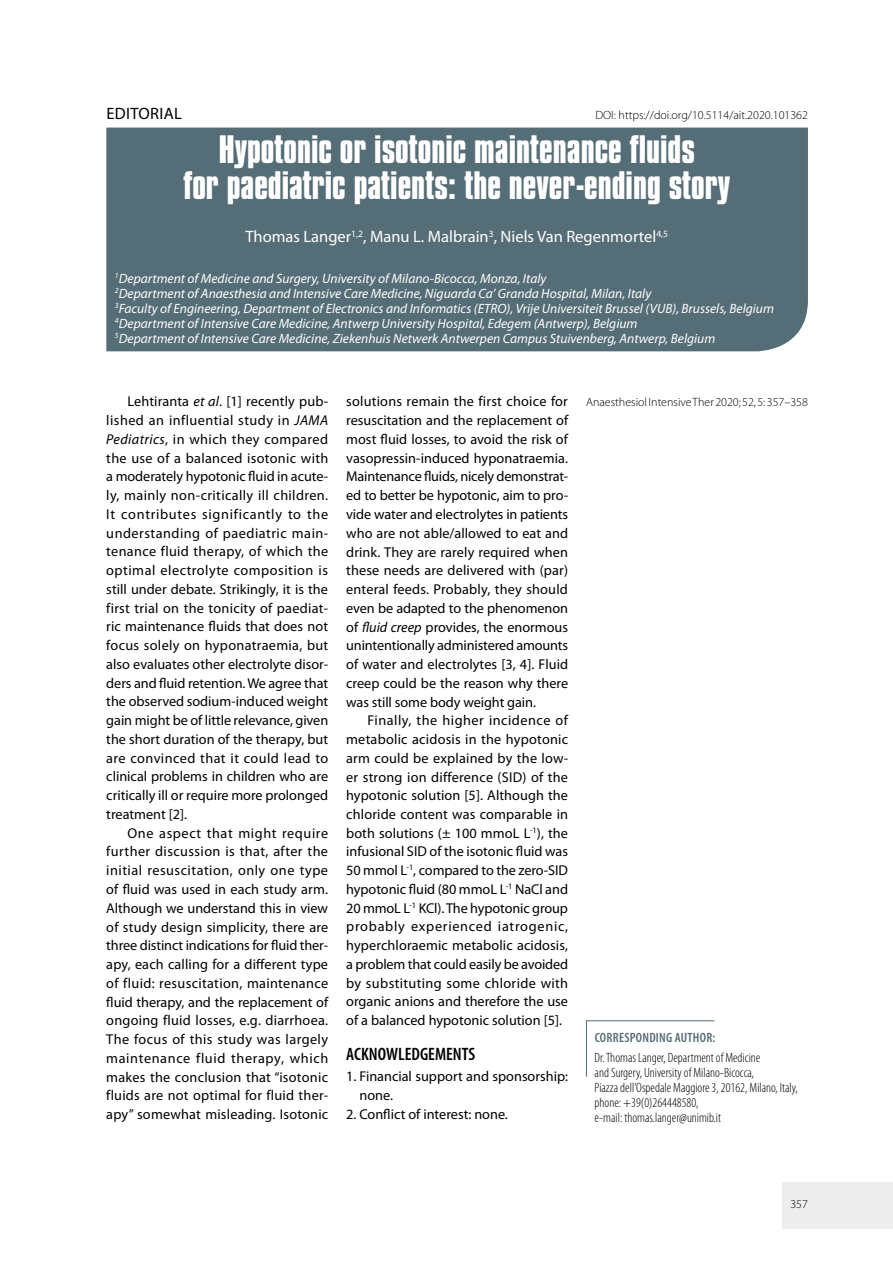
<style>
.page{position:relative;width:893px;height:1263px;background:#fff}
.page>*{position:absolute;margin:0;border:0;box-sizing:border-box;transform-origin:0 0}
.t1{font:700 33px/36px "Compacta PL";color:#fff;text-align:center}
.t2{font:600 condensed 18px "Myriad Pro";color:#000}
.t3{font:16.5px "Myriad Pro";color:#fff}
.t4{font:16.5px "Myriad Pro";letter-spacing:.02em;color:#000}
.t5{font:14.25px/18.8px "Myriad Pro";color:#000;text-align:justify}
.t6{font:italic 13.5px/15px "Myriad Pro";color:#fff}
.t7{font:300 condensed 13.5px/15px "Myriad Pro";color:#000}
.t8{font:600 condensed 13.5px "Myriad Pro";letter-spacing:.02em;color:#556d76}
.t9{font:300 12px "Myriad Pro";color:#000}
.s1{font-style:italic}
</style>
<div class="page">
<div style="left:782px;top:1182px;width:111px;height:47px;background:#ededed"></div>
<div style="left:106px;top:128px;width:702px;height:223px;background:#556d76"></div>
<svg style="left:586px;top:1020px;width:129px;height:57px"></svg>
<p class="t4" style="left:106px;top:103px;width:77px">EDITORIAL</p>
<p class="t9" style="left:595px;top:108px;width:214px">DOI: https://doi.org/10.5114/ait.2020.101362</p>
<h1 class="t1" style="left:183px;top:132px;width:548px">Hypotonic or isotonic maintenance fluids<br>for paediatric patients: the never-ending story</h1>
<p class="t3" style="left:245px;top:227px;width:424px">Thomas Langer<sup>1,2</sup>, Manu L. Malbrain<sup>3</sup>, Niels Van Regenmortel<sup>4,5</sup></p>
<p class="t6" style="left:115px;top:271px;width:661px"><sup>1</sup>Department of Medicine and Surgery, University of Milano-Bicocca, Monza, Italy<br><sup>2</sup>Department of Anaesthesia and Intensive Care Medicine, Niguarda Ca’ Granda Hospital, Milan, Italy<br><sup>3</sup>Faculty of Engineering, Department of Electronics and Informatics (ETRO), Vrije Universiteit Brussel (VUB), Brussels, Belgium <sup>4</sup>Department of Intensive Care Medicine, Antwerp University Hospital, Edegem (Antwerp), Belgium<br><sup>5</sup>Department of Intensive Care Medicine, Ziekenhuis Netwerk Antwerpen Campus Stuivenberg, Antwerp, Belgium</p>
<p class="t5" style="left:106px;top:392px;width:223px;text-indent:21px">Lehtiranta <span class="s1">et al</span>. [1] recently pub&shy;lished an influential study in <span class="s1">JAMA Pediatrics</span>, in which they compared the use of a balanced isotonic with a moderately hypotonic fluid in acute&shy;ly, mainly non-critically ill children.<br>It contributes significantly to the understanding of paediatric main&shy;tenance fluid therapy, of which the optimal electrolyte composition is still under debate. Strikingly, it is the first trial on the tonicity of paediat&shy;ric maintenance fluids that does not focus solely on hyponatraemia, but also evaluates other electrolyte disor&shy;ders and fluid retention. We agree that the observed sodium-induced weight gain might be of little relevance, given the short duration of the therapy, but are convinced that it could lead to clinical problems in children who are critically ill or require more prolonged treatment [2].</p>
<p class="t5" style="left:106px;top:823px;width:223px;text-indent:21px">One aspect that might require further discussion is that, after the initial resuscitation, only one type of fluid was used in each study arm.<br>Although we understand this in view of study design simplicity, there are three distinct indications for fluid ther&shy;apy, each calling for a different type of fluid: resuscitation, maintenance fluid therapy, and the replacement of ongoing fluid losses, e.g. diarrhoea.<br>The focus of this study was largely maintenance fluid therapy, which makes the conclusion that “isotonic fluids are not optimal for fluid ther&shy;apy” somewhat misleading. Isotonic</p>
<p class="t5" style="left:346px;top:392px;width:224px">solutions remain the first choice for resuscitation and the replacement of most fluid losses, to avoid the risk of vasopressin-induced hyponatraemia.<br>Maintenance fluids, nicely demonstrat&shy;ed to better be hypotonic, aim to pro&shy;vide water and electrolytes in patients who are not able/allowed to eat and drink. They are rarely required when these needs are delivered with (par) enteral feeds. Probably, they should even be adapted to the phenomenon of <span class="s1">fluid creep</span> provides, the enormous unintentionally administered amounts of water and electrolytes [3, 4]. Fluid creep could be the reason why there was still some body weight gain.</p>
<p class="t5" style="left:346px;top:711px;width:224px;text-indent:21px">Finally, the higher incidence of metabolic acidosis in the hypotonic arm could be explained by the low&shy;er strong ion difference (SID) of the hypotonic solution [5]. Although the chloride content was comparable in both solutions (± 100 mmoL L<sup>-1</sup>), the infusional SID of the isotonic fluid was 50 mmol L<sup>-1</sup>, compared to the zero-SID hypotonic fluid (80 mmoL L<sup>-1</sup> NaCl and 20 mmoL L<sup>-1</sup> KCl). The hypotonic group probably experienced iatrogenic, hyperchloraemic metabolic acidosis, a problem that could easily be avoided by substituting some chloride with organic anions and therefore the use of a balanced hypotonic solution [5].</p>
<p class="t2" style="left:346px;top:1042px;width:131px">ACKNOWLEDGEMENTS</p>
<p class="t5" style="left:359px;top:1067px;width:210px;text-indent:-13px">1. Financial support and sponsorship: none.</p>
<p class="t5" style="left:346px;top:1104px;width:163px">2. Conflict of interest: none.</p>
<p class="t9" style="left:586px;top:395px;width:223px">Anaesthesiol Intensive Ther 2020; 52, 5: 357–358</p>
<p class="t8" style="left:595px;top:1029px;width:122px">CORRESPONDING AUTHOR:</p>
<p class="t7" style="left:595px;top:1050px;width:205px">Dr. Thomas Langer, Department of Medicine<br>and Surgery, University of Milano-Bicocca,<br>Piazza dell’Ospedale Maggiore 3, 20162, Milano, Italy, phone: +39(0)264448580,<br>e-mail: thomas.langer@unimib.it</p>
<p class="t9" style="left:790px;top:1197px;width:19px">357</p>
</div>
